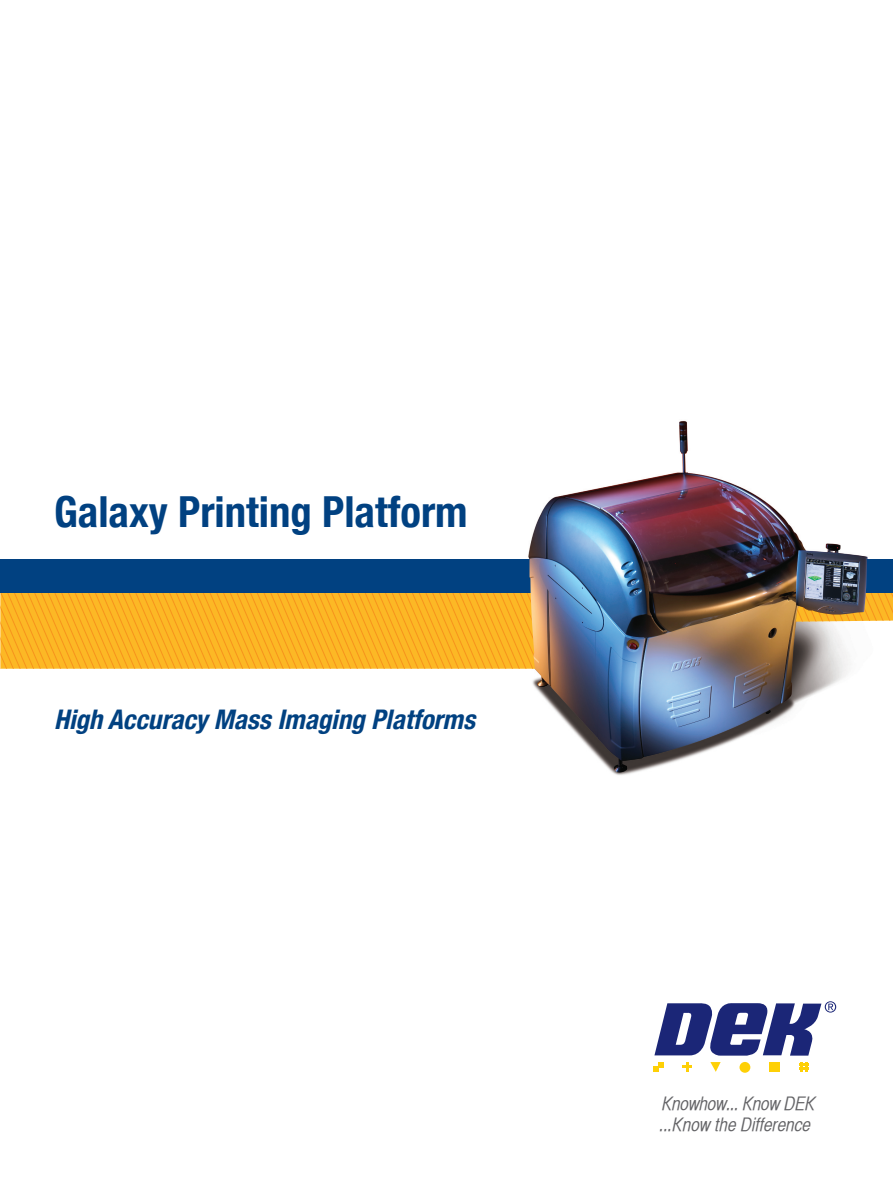
<style>
.page{position:relative;width:893px;height:1187px;background:#fff}
.page>*{position:absolute;margin:0;border:0;box-sizing:border-box;transform-origin:0 0}
.t1{font:700 condensed 42.75px "Helvetica Neue";color:#014181}
.t2{font:italic 700 condensed 27px "Helvetica Neue";color:#014181}
.t3{font:18.75px/21.8px "Helvetica CY Oblique";color:#636366}
</style>
<div class="page">
<svg style="left:0;top:592px;width:893px;height:76px;background:#f7b22b"></svg>
<div style="left:0;top:559px;width:893px;height:33px;background:#014181"></div>
<img style="left:529px;top:421px;width:338px;height:351px">
<div style="left:770px;top:1062px;width:10px;height:10px;background:#fed006"></div>
<svg style="left:682px;top:1062px;width:10px;height:9px"></svg>
<div style="left:739px;top:1061px;width:11px;height:11px;background:#fed006;border-radius:50%"></div>
<svg style="left:710px;top:1062px;width:11px;height:9px"></svg>
<svg style="left:653px;top:1062px;width:10px;height:9px"></svg>
<svg style="left:799px;top:1062px;width:10px;height:9px"></svg>
<svg style="left:654px;top:1001px;width:182px;height:54px"></svg>
<h1 class="t1" style="left:54px;top:485px;width:415px">Galaxy Printing Platform</h1>
<h2 class="t2" style="left:54px;top:703px;width:428px">High Accuracy Mass Imaging Platforms</h2>
<p class="t3" style="left:660px;top:1093px;width:157px">Knowhow... Know DEK ...Know the Difference</p>
</div>
